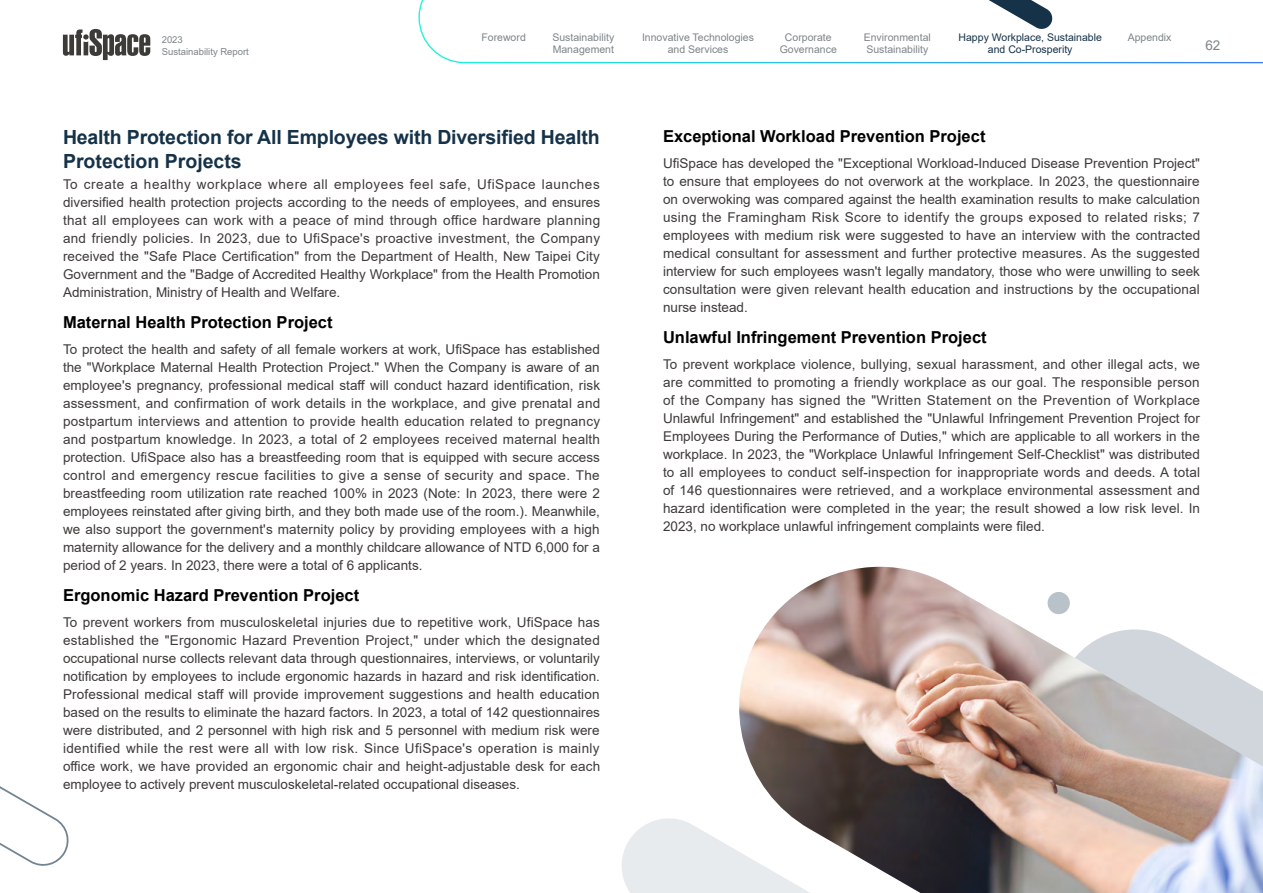
<style>
.page{position:relative;width:1263px;height:893px;background:#fff}
.page>*{position:absolute;margin:0;border:0;box-sizing:border-box;transform-origin:0 0}
.t1{font:700 19.5px/24px "Arial";letter-spacing:-.01em;color:#153249}
.t2{font:700 16.5px "Arial";color:#000}
.t3{font:13.5px/18px "Arial";color:#3e3a39;text-align:justify}
.t4{font:13.5px "Arial";color:#7d8488}
.t5{font:10.5px/12.6px "Arial";color:#7d8488}
.t6{font:10.5px/12.6px "Arial";color:#153249;text-align:center}
.t7{font:9.45px/12.8px "Arial";color:#7d8488}
</style>
<div class="page">
<svg style="left:622px;top:818px;width:106px;height:75px"></svg>
<img style="left:728px;top:567px;width:535px;height:326px">
<div style="left:1047px;top:592px;width:23px;height:22px;background:#b9c2c8;border-radius:50%"></div>
<svg style="left:0;top:786px;width:69px;height:80px"></svg>
<svg style="left:63px;top:29px;width:87px;height:31px"></svg>
<svg style="left:418px;top:0;width:845px;height:63px"></svg>
<svg style="left:979px;top:0;width:75px;height:30px"></svg>
<p class="t7" style="left:162px;top:33px;width:89px">2023<br>Sustainability Report</p>
<p class="t5" style="left:552px;top:31px;width:63px">Sustainability<br>Management</p>
<p class="t5" style="left:785px;top:31px;width:48px">Corporate</p>
<p class="t5" style="left:1128px;top:31px;width:45px">Appendix</p>
<p class="t5" style="left:481px;top:31px;width:46px">Foreword</p>
<p class="t6" style="left:958px;top:31px;width:145px">Happy Workplace, Sustainable and Co-Prosperity</p>
<p class="t5" style="left:642px;top:31px;width:113px;text-align:center">Innovative Technologies and Services</p>
<p class="t5" style="left:864px;top:31px;width:69px">Environmental<br>Sustainability</p>
<p class="t5" style="left:780px;top:43px;width:59px">Governance</p>
<p class="t4" style="left:1205px;top:36px;width:17px">62</p>
<h1 class="t1" style="left:63px;top:126px;width:538px">Health Protection for All Employees with Diversified Health<br>Protection Projects</h1>
<p class="t3" style="left:63px;top:175px;width:539px">To create a healthy workplace where all employees feel safe, UfiSpace launches diversified health protection projects according to the needs of employees, and ensures that all employees can work with a peace of mind through office hardware planning and friendly policies. In 2023, due to UfiSpace's proactive investment, the Company received the "Safe Place Certification" from the Department of Health, New Taipei City Government and the "Badge of Accredited Healthy Workplace" from the Health Promotion Administration, Ministry of Health and Welfare.</p>
<p class="t2" style="left:63px;top:310px;width:271px">Maternal Health Protection Project</p>
<p class="t3" style="left:63px;top:340px;width:539px">To protect the health and safety of all female workers at work, UfiSpace has established the "Workplace Maternal Health Protection Project." When the Company is aware of an employee's pregnancy, professional medical staff will conduct hazard identification, risk assessment, and confirmation of work details in the workplace, and give prenatal and postpartum interviews and attention to provide health education related to pregnancy and postpartum knowledge. In 2023, a total of 2 employees received maternal health protection. UfiSpace also has a breastfeeding room that is equipped with secure access control and emergency rescue facilities to give a sense of security and space. The breastfeeding room utilization rate reached 100% in 2023 (Note: In 2023, there were 2 employees reinstated after giving birth, and they both made use of the room.). Meanwhile, we also support the government's maternity policy by providing employees with a high maternity allowance for the delivery and a monthly childcare allowance of NTD 6,000 for a period of 2 years. In 2023, there were a total of 6 applicants.</p>
<p class="t2" style="left:63px;top:583px;width:298px">Ergonomic Hazard Prevention Project</p>
<p class="t3" style="left:63px;top:613px;width:539px">To prevent workers from musculoskeletal injuries due to repetitive work, UfiSpace has established the "Ergonomic Hazard Prevention Project," under which the designated occupational nurse collects relevant data through questionnaires, interviews, or voluntarily notification by employees to include ergonomic hazards in hazard and risk identification.<br>Professional medical staff will provide improvement suggestions and health education based on the results to eliminate the hazard factors. In 2023, a total of 142 questionnaires were distributed, and 2 personnel with high risk and 5 personnel with medium risk were identified while the rest were all with low risk. Since UfiSpace's operation is mainly office work, we have provided an ergonomic chair and height-adjustable desk for each employee to actively prevent musculoskeletal-related occupational diseases.</p>
<p class="t2" style="left:663px;top:124px;width:324px">Exceptional Workload Prevention Project</p>
<p class="t3" style="left:663px;top:154px;width:539px">UfiSpace has developed the "Exceptional Workload-Induced Disease Prevention Project" to ensure that employees do not overwork at the workplace. In 2023, the questionnaire on overwoking was compared against the health examination results to make calculation using the Framingham Risk Score to identify the groups exposed to related risks; 7 employees with medium risk were suggested to have an interview with the contracted medical consultant for assessment and further protective measures. As the suggested interview for such employees wasn't legally mandatory, those who were unwilling to seek consultation were given relevant health education and instructions by the occupational nurse instead.</p>
<p class="t2" style="left:663px;top:325px;width:325px">Unlawful Infringement Prevention Project</p>
<p class="t3" style="left:663px;top:355px;width:539px">To prevent workplace violence, bullying, sexual harassment, and other illegal acts, we are committed to promoting a friendly workplace as our goal. The responsible person of the Company has signed the "Written Statement on the Prevention of Workplace Unlawful Infringement" and established the "Unlawful Infringement Prevention Project for Employees During the Performance of Duties," which are applicable to all workers in the workplace. In 2023, the "Workplace Unlawful Infringement Self-Checklist" was distributed to all employees to conduct self-inspection for inappropriate words and deeds. A total of 146 questionnaires were retrieved, and a workplace environmental assessment and hazard identification were completed in the year; the result showed a low risk level. In 2023, no workplace unlawful infringement complaints were filed.</p>
</div>
